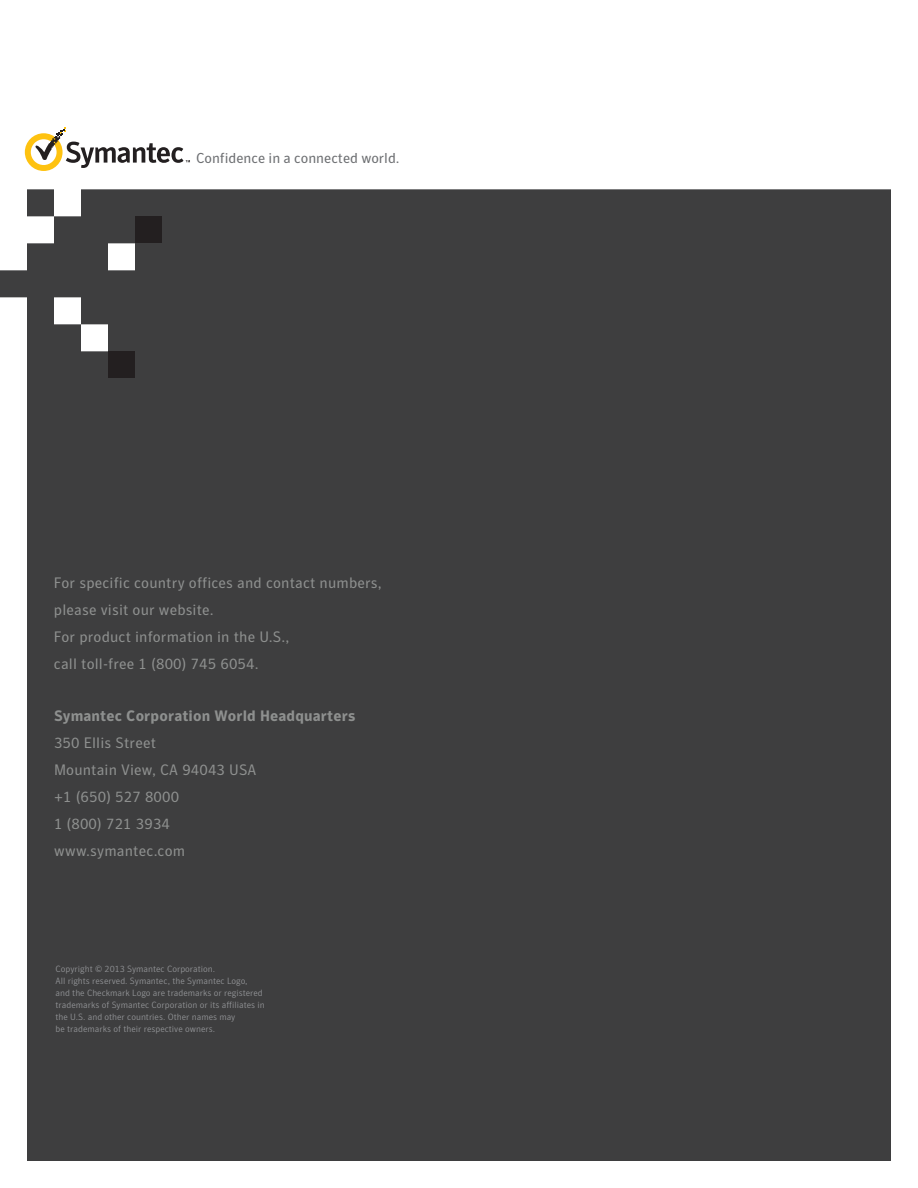
<style>
.page{position:relative;width:918px;height:1188px;background:#fff}
.page>*{position:absolute;margin:0;border:0;box-sizing:border-box;transform-origin:0 0}
.Back_Cover_Info{font:15px/27px "Symantec Sans";letter-spacing:.01em;color:#8e908f}
.Back_Cover_Info-2{font:700 15px "Symantec Sans";letter-spacing:.01em;color:#8e908f}
.TOC_2{font:14.25px "Symantec Sans";color:#6d6f72}
.copyright{font:300 9px/12px "Symantec Sans";color:#939598}
</style>
<div class="page">
<div style="left:0;top:189px;width:891px;height:972px;background:#3e3e3f"></div>
<div style="left:108px;top:351px;width:27px;height:27px;background:#231f20"></div>
<div style="left:135px;top:216px;width:27px;height:27px;background:#231f20"></div>
<svg style="left:25px;top:127px;width:165px;height:44px"></svg>
<p class="TOC_2" style="left:196px;top:149px;width:205px">Confidence in a connected world.</p>
<p class="Back_Cover_Info" style="left:54px;top:569px;width:329px">For specific country offices and contact numbers, please visit our website.<br>For product information in the U.S.,<br>call toll-free 1 (800) 745 6054.</p>
<p class="Back_Cover_Info-2" style="left:54px;top:707px;width:303px">Symantec Corporation World Headquarters</p>
<p class="Back_Cover_Info" style="left:54px;top:729px;width:103px">350 Ellis Street</p>
<p class="Back_Cover_Info" style="left:54px;top:756px;width:204px">Mountain View, CA 94043 USA</p>
<p class="Back_Cover_Info" style="left:54px;top:783px;width:127px">+1 (650) 527 8000</p>
<p class="Back_Cover_Info" style="left:54px;top:810px;width:118px">1 (800) 721 3934</p>
<p class="Back_Cover_Info" style="left:54px;top:837px;width:133px">www.symantec.com</p>
<p class="copyright" style="left:56px;top:963px;width:211px">Copyright © 2013 Symantec Corporation.<br>All rights reserved. Symantec, the Symantec Logo,<br>and the Checkmark Logo are trademarks or registered trademarks of Symantec Corporation or its affiliates in the U.S. and other countries. Other names may<br>be trademarks of their respective owners.</p>
</div>
